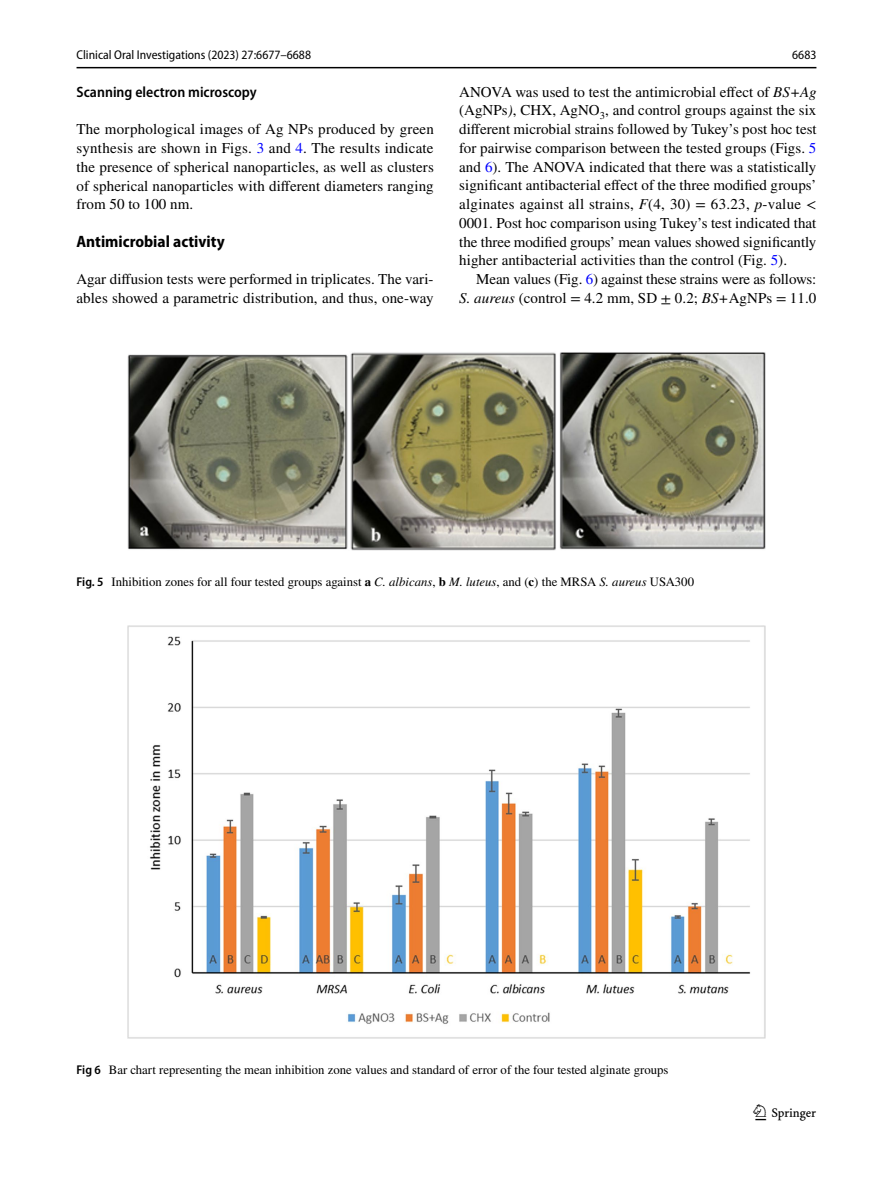
<style>
.page{position:relative;width:893px;height:1187px;background:#fff}
.page>*{position:absolute;margin:0;border:0;box-sizing:border-box;transform-origin:0 0}
.t1{font:22.5px "Springnew Regular 3";color:#000}
.t2{font:700 semi-condensed 16.5px "Myriad Pro";color:#000}
.t3{font:15px/18.8px "STIX";letter-spacing:.005em;color:#000;text-align:justify}
.t4{font:600 semi-condensed 15px "Myriad Pro";color:#000}
.t5{font:12.75px "STIX";color:#000}
.t6{font:semi-condensed 12.75px "Myriad Pro";color:#000}
.s1{color:#00f}
.s2{font-style:italic}
.s3{font-family:"Myriad Pro";font-weight:600;font-stretch:semi-condensed}
.s4{font-weight:700}
</style>
<div class="page">
<hr style="left:77px;top:67px;width:739px;height:1px;background:#000">
<img style="left:128px;top:352px;width:637px;height:199px">
<img style="left:128px;top:625px;width:637px;height:413px">
<p class="t6" style="left:77px;top:48px;width:236px">Clinical Oral Investigations (2023) 27:6677–6688</p>
<p class="t6" style="left:792px;top:48px;width:26px">6683</p>
<p class="t4" style="left:77px;top:83px;width:182px">Scanning electron microscopy</p>
<p class="t3" style="left:77px;top:121px;width:359px">The morphological images of Ag NPs produced by green synthesis are shown in Figs. <span class="s1">3</span> and <span class="s1">4</span>. The results indicate the presence of spherical nanoparticles, as well as clusters of spherical nanoparticles with different diameters ranging from 50 to 100 nm.</p>
<p class="t2" style="left:77px;top:232px;width:150px">Antimicrobial activity</p>
<p class="t3" style="left:77px;top:271px;width:359px">Agar diffusion tests were performed in triplicates. The vari&shy;ables showed a parametric distribution, and thus, one-way</p>
<p class="t3" style="left:459px;top:83px;width:359px">ANOVA was used to test the antimicrobial effect of <span class="s2">BS+Ag </span>(AgNPs<span class="s2">)</span>, CHX, AgNO<sub>3</sub>, and control groups against the six different microbial strains followed by Tukey’s post hoc test for pairwise comparison between the tested groups (Figs. <span class="s1">5 </span>and <span class="s1">6</span>). The ANOVA indicated that there was a statistically significant antibacterial effect of the three modified groups’ alginates against all strains, <span class="s2">F</span>(4, 30) = 63.23, <span class="s2">p</span>-value &lt; 0001. Post hoc comparison using Tukey’s test indicated that the three modified groups’ mean values showed significantly higher antibacterial activities than the control (Fig. <span class="s1">5</span>).</p>
<p class="t3" style="left:459px;top:271px;width:359px;text-align:right">Mean values (Fig. <span class="s1">6</span>) against these strains were as follows:<br><span class="s2">S. aureus</span> (control = 4.2 mm, SD ± 0.2; <span class="s2">BS+</span>AgNPs = 11.0</p>
<p class="t5" style="left:77px;top:573px;width:619px"><span class="s3">Fig. 5</span> Inhibition zones for all four tested groups against <span class="s4">a</span> <span class="s2">C. albicans</span>, <span class="s4">b</span> <span class="s2">M. luteus</span>, and (<span class="s4">c</span>) the MRSA <span class="s2">S. aureus</span> USA300</p>
<p class="t5" style="left:77px;top:1060px;width:593px"><span class="s3">Fig 6</span> Bar chart representing the mean inhibition zone values and standard of error of the four tested alginate groups</p>
<h1 class="t1" style="left:755px;top:1104px;width:62px">1 3</h1>
</div>
